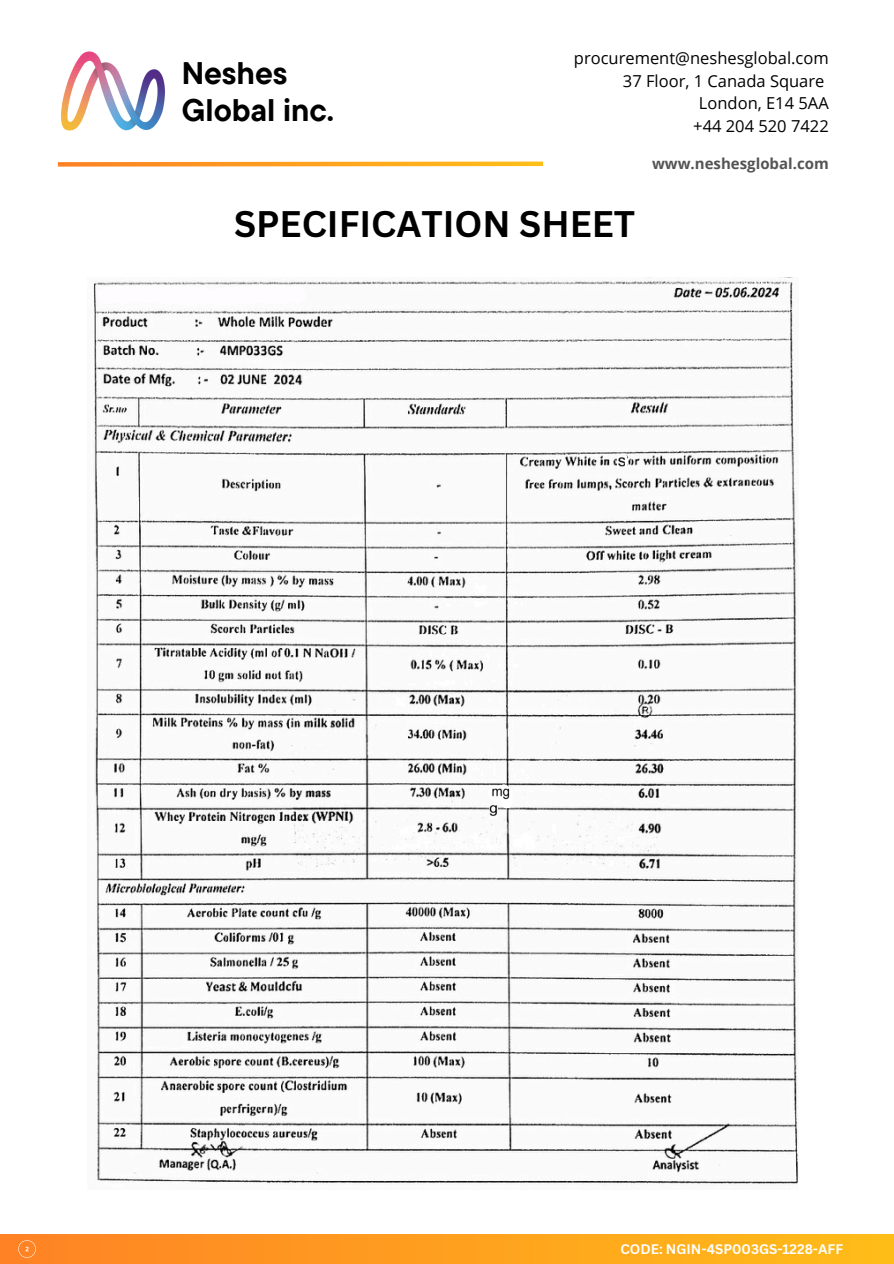
<style>
.page{position:relative;width:894px;height:1264px;background:#fff}
.page>*{position:absolute;margin:0;border:0;box-sizing:border-box;transform-origin:0 0}
.t1{font:700 36px "Canva Sans";color:#000}
.t2{font:700 31.05px/37.2px "TT Commons Pro";color:#000}
.t3{font:16.5px/22.5px "Open Sans";color:#000;text-align:right}
.t4{font:700 15px "Open Sans";color:#545454}
.t5{font:700 13.5px "Canva Sans";color:#fefefe}
</style>
<div class="page">
<img style="left:61px;top:51px;width:104px;height:80px">
<svg style="left:57px;top:161px;width:487px;height:6px"></svg>
<div style="left:0;top:1234px;width:893px;height:29px;background:linear-gradient(to right,#ff8225,#ffbd18)"></div>
<svg style="left:18px;top:1240px;width:18px;height:17px"></svg>
<img style="left:93px;top:280px;width:705px;height:905px">
<svg style="left:617px;top:457px;width:11px;height:10px"></svg>
<svg style="left:488px;top:784px;width:24px;height:24px"></svg>
<img style="left:491px;top:788px;width:18px;height:11px">
<img style="left:489px;top:804px;width:8px;height:14px">
<svg style="left:98px;top:285px;width:208px;height:21px"></svg>
<h2 class="t2" style="left:182px;top:54px;width:154px">Neshes<br>Global inc.</h2>
<h3 class="t3" style="left:573px;top:47px;width:256px">procurement@neshesglobal.com<br>37 Floor, 1 Canada Square<br>London, E14 5AA<br>+44 204 520 7422</h3>
<h4 class="t4" style="left:652px;top:153px;width:178px">www.neshesglobal.com</h4>
<p class="t1" style="left:234px;top:199px;width:402px">SPECIFICATION SHEET</p>
<h1 class="t5" style="left:620px;top:1238px;width:224px">CODE: NGIN-4SP003GS-1228-AFF</h1>
</div>
